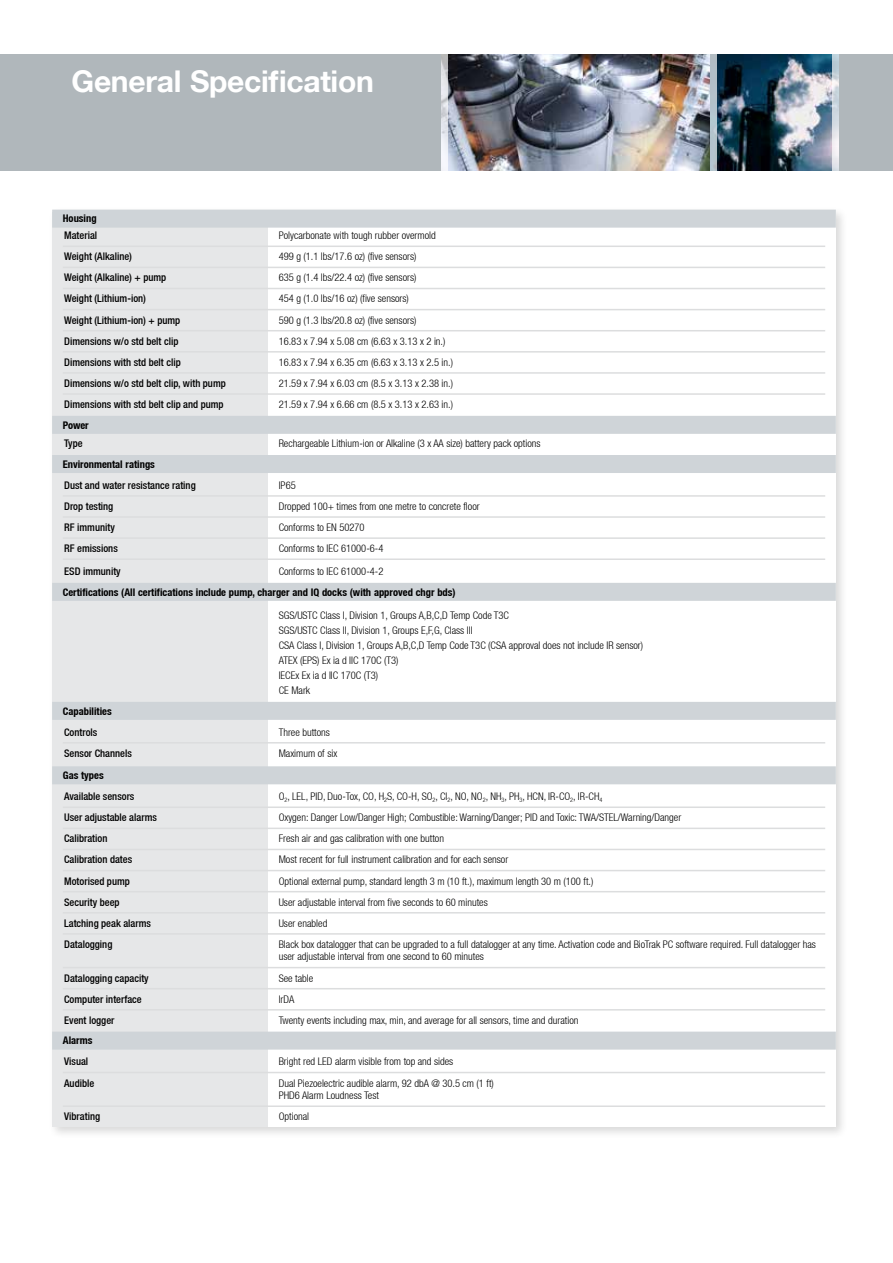
<style>
.page{position:relative;width:893px;height:1263px;background:#fff}
.page>*{position:absolute;margin:0;border:0;box-sizing:border-box;transform-origin:0 0}
.t1{font:700 30px "Helvetica Neue LT";letter-spacing:-.01em;color:#fff}
.t2{font:300 condensed 10.5px/15px "Helvetica Neue LT";color:#000}
.t3{font:500 condensed 10.5px "Helvetica Neue LT";color:#000}
.t4{font:700 condensed 10.5px "Helvetica Neue LT";color:#000}
</style>
<div class="page">
<div style="left:0;top:54px;width:893px;height:116px;background:#b0b7bb"></div>
<img style="left:448px;top:54px;width:384px;height:116px">
<div style="left:710px;top:52px;width:7px;height:122px;background:#b2c3cb"></div>
<svg style="left:832px;top:54px;width:7px;height:117px"></svg>
<svg style="left:442px;top:62px;width:6px;height:109px"></svg>
<div style="left:48px;top:206px;width:800px;height:933px;background:#000;opacity:.15"></div>
<div style="left:52px;top:210px;width:784px;height:917px;background:#fff"></div>
<div style="left:52px;top:213px;width:215px;height:914px;background:#e6e7e8"></div>
<div style="left:52px;top:210px;width:784px;height:18px;background:#cfd4d8"></div>
<hr style="left:63px;top:246px;width:762px;height:1px;background:#dcddde">
<hr style="left:63px;top:267px;width:762px;height:1px;background:#dcddde">
<hr style="left:63px;top:288px;width:762px;height:1px;background:#dcddde">
<hr style="left:63px;top:309px;width:762px;height:1px;background:#dcddde">
<hr style="left:63px;top:330px;width:762px;height:1px;background:#dcddde">
<hr style="left:63px;top:351px;width:762px;height:2px;background:#dcddde">
<hr style="left:63px;top:372px;width:762px;height:2px;background:#dcddde">
<hr style="left:63px;top:393px;width:762px;height:2px;background:#dcddde">
<div style="left:52px;top:416px;width:784px;height:18px;background:#cfd4d8"></div>
<div style="left:52px;top:455px;width:784px;height:18px;background:#cfd4d8"></div>
<hr style="left:63px;top:495px;width:762px;height:2px;background:#dcddde">
<hr style="left:63px;top:516px;width:762px;height:2px;background:#dcddde">
<hr style="left:63px;top:537px;width:762px;height:2px;background:#dcddde">
<hr style="left:63px;top:558px;width:762px;height:2px;background:#dcddde">
<div style="left:52px;top:583px;width:784px;height:18px;background:#cfd4d8"></div>
<div style="left:52px;top:702px;width:784px;height:18px;background:#cfd4d8"></div>
<hr style="left:63px;top:742px;width:762px;height:1px;background:#dcddde">
<div style="left:52px;top:766px;width:784px;height:18px;background:#cfd4d8"></div>
<hr style="left:63px;top:806px;width:762px;height:2px;background:#dcddde">
<hr style="left:63px;top:828px;width:762px;height:1px;background:#dcddde">
<hr style="left:63px;top:849px;width:762px;height:1px;background:#dcddde">
<hr style="left:63px;top:870px;width:762px;height:1px;background:#dcddde">
<hr style="left:63px;top:891px;width:762px;height:1px;background:#dcddde">
<hr style="left:63px;top:912px;width:762px;height:1px;background:#dcddde">
<hr style="left:63px;top:933px;width:762px;height:2px;background:#dcddde">
<hr style="left:63px;top:967px;width:762px;height:1px;background:#dcddde">
<hr style="left:63px;top:988px;width:762px;height:1px;background:#dcddde">
<hr style="left:63px;top:1009px;width:762px;height:1px;background:#dcddde">
<div style="left:52px;top:1031px;width:784px;height:18px;background:#cfd4d8"></div>
<hr style="left:63px;top:1072px;width:762px;height:1px;background:#dcddde">
<hr style="left:63px;top:1105px;width:762px;height:2px;background:#dcddde">
<h1 class="t1" style="left:72px;top:62px;width:304px">General Specification</h1>
<p class="t4" style="left:63px;top:212px;width:35px">Housing</p>
<p class="t3" style="left:64px;top:229px;width:35px">Material</p>
<p class="t2" style="left:279px;top:228px;width:159px">Polycarbonate with tough rubber overmold</p>
<p class="t3" style="left:64px;top:250px;width:69px">Weight (Alkaline)</p>
<p class="t2" style="left:279px;top:249px;width:139px">499 g (1.1 lbs/17.6 oz) (five sensors)</p>
<p class="t3" style="left:64px;top:271px;width:104px">Weight (Alkaline) + pump</p>
<p class="t2" style="left:279px;top:270px;width:139px">635 g (1.4 lbs/22.4 oz) (five sensors)</p>
<p class="t3" style="left:64px;top:292px;width:83px">Weight (Lithium-ion)</p>
<p class="t2" style="left:279px;top:291px;width:132px">454 g (1.0 lbs/16 oz) (five sensors)</p>
<p class="t3" style="left:64px;top:314px;width:118px">Weight (Lithium-ion) + pump</p>
<p class="t2" style="left:279px;top:312px;width:139px">590 g (1.3 lbs/20.8 oz) (five sensors)</p>
<p class="t3" style="left:64px;top:335px;width:116px">Dimensions w/o std belt clip</p>
<p class="t2" style="left:279px;top:333px;width:168px">16.83 x 7.94 x 5.08 cm (6.63 x 3.13 x 2 in.)</p>
<p class="t3" style="left:64px;top:356px;width:118px">Dimensions with std belt clip</p>
<p class="t2" style="left:279px;top:354px;width:176px">16.83 x 7.94 x 6.35 cm (6.63 x 3.13 x 2.5 in.)</p>
<p class="t3" style="left:64px;top:377px;width:163px">Dimensions w/o std belt clip, with pump</p>
<p class="t2" style="left:279px;top:376px;width:176px">21.59 x 7.94 x 6.03 cm (8.5 x 3.13 x 2.38 in.)</p>
<p class="t3" style="left:64px;top:398px;width:161px">Dimensions with std belt clip and pump</p>
<p class="t2" style="left:279px;top:397px;width:176px">21.59 x 7.94 x 6.66 cm (8.5 x 3.13 x 2.63 in.)</p>
<p class="t4" style="left:63px;top:418px;width:27px">Power</p>
<p class="t3" style="left:64px;top:437px;width:20px">Type</p>
<p class="t2" style="left:279px;top:436px;width:263px">Rechargeable Lithium-ion or Alkaline (3 x AA size) battery pack options</p>
<p class="t4" style="left:63px;top:458px;width:94px">Environmental ratings</p>
<p class="t3" style="left:64px;top:479px;width:133px">Dust and water resistance rating</p>
<p class="t2" style="left:279px;top:477px;width:19px">IP65</p>
<p class="t3" style="left:64px;top:500px;width:51px">Drop testing</p>
<p class="t2" style="left:279px;top:499px;width:203px">Dropped 100+ times from one metre to concrete floor</p>
<p class="t3" style="left:64px;top:521px;width:52px">RF immunity</p>
<p class="t2" style="left:279px;top:520px;width:87px">Conforms to EN 50270</p>
<p class="t3" style="left:64px;top:542px;width:55px">RF emissions</p>
<p class="t2" style="left:279px;top:541px;width:106px">Conforms to IEC 61000-6-4</p>
<p class="t3" style="left:64px;top:565px;width:58px">ESD immunity</p>
<p class="t2" style="left:279px;top:564px;width:106px">Conforms to IEC 61000-4-2</p>
<p class="t4" style="left:63px;top:585px;width:394px">Certifications (All certifications include pump, charger and IQ docks (with approved chgr bds)</p>
<p class="t2" style="left:279px;top:608px;width:366px">SGS/USTC Class I, Division 1, Groups A,B,C,D Temp Code T3C<br>SGS/USTC Class II, Division 1, Groups E,F,G, Class III<br>CSA Class I, Division 1, Groups A,B,C,D Temp Code T3C (CSA approval does not include IR sensor)<br>ATEX (EPS) Ex ia d IIC 170C (T3)<br>IECEx Ex ia d IIC 170C (T3)<br>CE Mark</p>
<p class="t4" style="left:63px;top:704px;width:50px">Capabilities</p>
<p class="t3" style="left:64px;top:726px;width:35px">Controls</p>
<p class="t2" style="left:279px;top:724px;width:53px">Three buttons</p>
<p class="t3" style="left:64px;top:747px;width:69px">Sensor Channels</p>
<p class="t2" style="left:279px;top:745px;width:60px">Maximum of six</p>
<p class="t4" style="left:63px;top:769px;width:42px">Gas types</p>
<p class="t3" style="left:64px;top:790px;width:72px">Available sensors</p>
<p class="t2" style="left:279px;top:789px;width:325px">O<sub>2</sub>, LEL, PID, Duo-Tox, CO, H<sub>2</sub>S, CO-H, SO<sub>2</sub>, Cl<sub>2</sub>, NO, NO<sub>2</sub>, NH<sub>3</sub>, PH<sub>3</sub>, HCN, IR-CO<sub>2</sub>, IR-CH<sub>4</sub></p>
<p class="t3" style="left:64px;top:811px;width:94px">User adjustable alarms</p>
<p class="t2" style="left:279px;top:810px;width:404px">Oxygen: Danger Low/Danger High; Combustible: Warning/Danger; PID and Toxic: TWA/STEL/Warning/Danger</p>
<p class="t3" style="left:64px;top:832px;width:45px">Calibration</p>
<p class="t2" style="left:279px;top:831px;width:167px">Fresh air and gas calibration with one button</p>
<p class="t3" style="left:64px;top:853px;width:69px">Calibration dates</p>
<p class="t2" style="left:279px;top:852px;width:231px">Most recent for full instrument calibration and for each sensor</p>
<p class="t3" style="left:64px;top:874px;width:67px">Motorised pump</p>
<p class="t2" style="left:279px;top:873px;width:316px">Optional external pump, standard length 3 m (10 ft.), maximum length 30 m (100 ft.)</p>
<p class="t3" style="left:64px;top:896px;width:57px">Security beep</p>
<p class="t2" style="left:279px;top:894px;width:211px">User adjustable interval from five seconds to 60 minutes</p>
<p class="t3" style="left:64px;top:917px;width:88px">Latching peak alarms</p>
<p class="t2" style="left:279px;top:915px;width:50px">User enabled</p>
<p class="t3" style="left:64px;top:938px;width:50px">Datalogging</p>
<p class="t2" style="left:279px;top:938px;width:539px;line-height:12.6px">Black box datalogger that can be upgraded to a full datalogger at any time. Activation code and BioTrak PC software required. Full datalogger has user adjustable interval from one second to 60 minutes</p>
<p class="t3" style="left:64px;top:971px;width:86px">Datalogging capacity</p>
<p class="t2" style="left:279px;top:970px;width:36px">See table</p>
<p class="t3" style="left:64px;top:993px;width:79px">Computer interface</p>
<p class="t2" style="left:279px;top:991px;width:17px">IrDA</p>
<p class="t3" style="left:64px;top:1014px;width:52px">Event logger</p>
<p class="t2" style="left:279px;top:1012px;width:301px">Twenty events including max, min, and average for all sensors, time and duration</p>
<p class="t4" style="left:63px;top:1034px;width:31px">Alarms</p>
<p class="t3" style="left:64px;top:1055px;width:26px">Visual</p>
<p class="t2" style="left:279px;top:1054px;width:176px">Bright red LED alarm visible from top and sides</p>
<p class="t3" style="left:64px;top:1076px;width:32px">Audible</p>
<p class="t2" style="left:279px;top:1076px;width:217px;line-height:12.6px">Dual Piezoelectric audible alarm, 92 dbA @ 30.5 cm (1 ft)<br>PHD6 Alarm Loudness Test</p>
<p class="t3" style="left:64px;top:1110px;width:37px">Vibrating</p>
<p class="t2" style="left:279px;top:1109px;width:32px">Optional</p>
</div>
